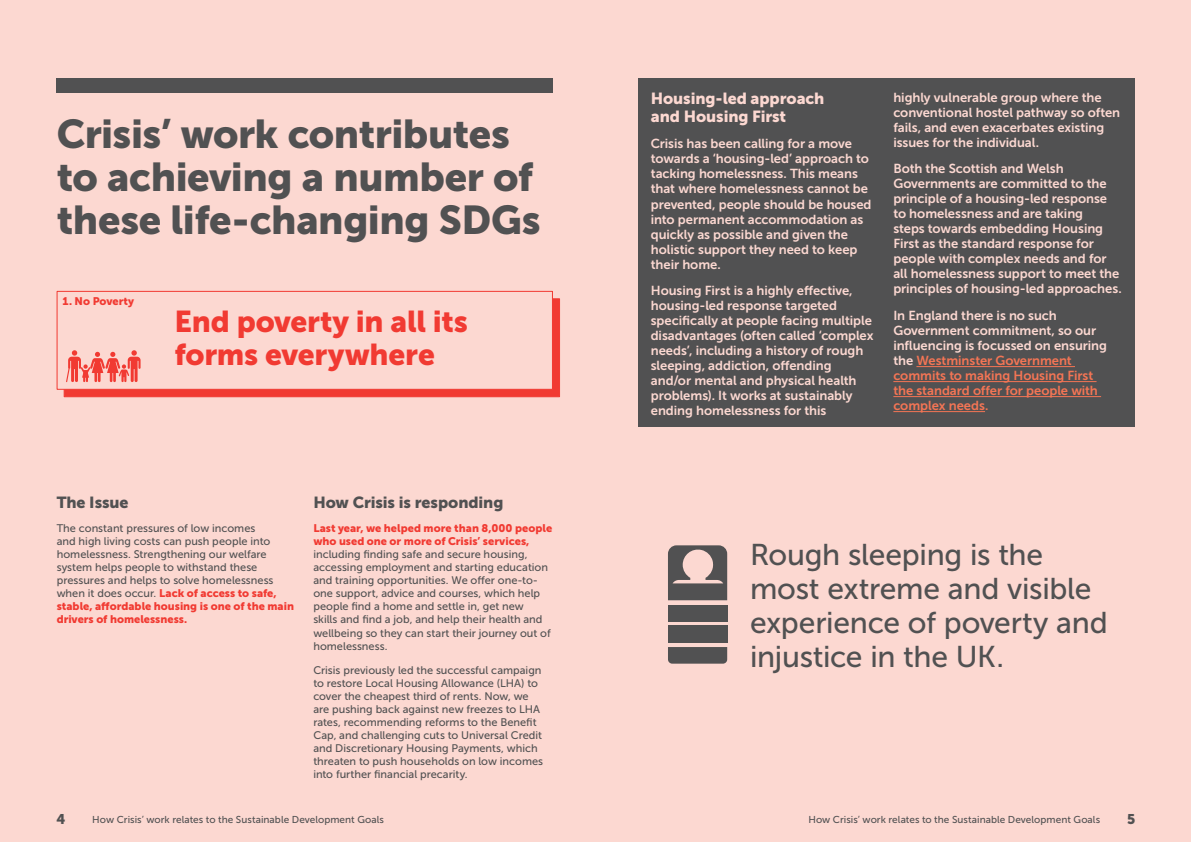
<style>
.page{position:relative;width:1191px;height:842px;background:#fcd8d1}
.page>*{position:absolute;margin:0;border:0;box-sizing:border-box;transform-origin:0 0}
.t1{font:40px/43px "Museo Sans 900";letter-spacing:-.01em;color:#515152}
.t2{font:30px/34px "Museo Sans 500";letter-spacing:-.01em;color:#515152}
.t3{font:30px/33px "Museo Sans 900";letter-spacing:-.005em;color:#f13a32}
.t4{font:16px/18px "Museo Sans 900";letter-spacing:-.005em;color:#fcd8d1}
.t5{font:16px "Museo Sans 900";letter-spacing:-.005em;color:#515152}
.t6{font:14px "Museo Sans 900";color:#515152}
.t7{font:13px/15px "Museo Sans 700";letter-spacing:-.005em;color:#fcd8d1}
.t8{font:13px/15px "Museo Sans 700";letter-spacing:-.005em;color:#f47555}
.t9{font:11px/13px "Museo Sans 500";color:#515152}
.t10{font:11px/13px "Museo Sans 900";color:#f13a32}
.t11{font:10px "Museo Sans 500";letter-spacing:.005em;color:#515152}
.s1{font-family:"Museo Sans 500";color:#515152}
.s2{color:#fcd8d1}
</style>
<div class="page">
<div style="left:64px;top:298px;width:496px;height:99px;background:#f13a32"></div>
<div style="left:57px;top:291px;width:496px;height:99px;background:#fcd8d1;border:1px solid #f13a32"></div>
<div style="left:57px;top:78px;width:496px;height:14px;background:#515152"></div>
<svg style="left:66px;top:350px;width:75px;height:32px"></svg>
<div style="left:638px;top:78px;width:496px;height:349px;background:#515152"></div>
<hr style="left:916px;top:366px;width:159px;height:1px;background:#f47555">
<hr style="left:893px;top:381px;width:203px;height:1px;background:#f47555">
<hr style="left:893px;top:396px;width:208px;height:1px;background:#f47555">
<hr style="left:893px;top:411px;width:92px;height:1px;background:#f47555">
<svg style="left:668px;top:545px;width:59px;height:55px"></svg>
<div style="left:668px;top:626px;width:59px;height:17px;background:#515152"></div>
<svg style="left:668px;top:647px;width:59px;height:17px"></svg>
<div style="left:668px;top:604px;width:59px;height:17px;background:#515152"></div>
<h1 class="t1" style="left:57px;top:112px;width:485px">Crisis’ work contributes to achieving a number of these life-changing SDGs</h1>
<p class="t10" style="left:63px;top:294px;width:73px">1. No Poverty</p>
<h2 class="t3" style="left:174px;top:305px;width:295px">End poverty in all its forms everywhere</h2>
<p class="t5" style="left:57px;top:493px;width:73px">The Issue</p>
<p class="t9" style="left:57px;top:522px;width:218px">The constant pressures of low incomes and high living costs can push people into homelessness. Strengthening our welfare system helps people to withstand these pressures and helps to solve homelessness</p>
<p class="t10" style="left:57px;top:587px;width:239px"><span class="s1">when it does occur.</span> Lack of access to safe, stable, affordable housing is one of the main drivers of homelessness.</p>
<p class="t5" style="left:313px;top:493px;width:192px">How Crisis is responding</p>
<p class="t10" style="left:313px;top:522px;width:240px">Last year, we helped more than 8,000 people who used one or more of Crisis’ services,</p>
<p class="t9" style="left:313px;top:548px;width:239px">including finding safe and secure housing, accessing employment and starting education and training opportunities. We offer one-to&shy;one support, advice and courses, which help people find a home and settle in, get new skills and find a job, and help their health and wellbeing so they can start their journey out of homelessness.</p>
<p class="t9" style="left:313px;top:664px;width:231px">Crisis previously led the successful campaign to restore Local Housing Allowance (LHA) to cover the cheapest third of rents. Now, we are pushing back against new freezes to LHA rates, recommending reforms to the Benefit Cap, and challenging cuts to Universal Credit and Discretionary Housing Payments, which threaten to push households on low incomes into further financial precarity.</p>
<p class="t4" style="left:651px;top:89px;width:175px">Housing-led approach and Housing First</p>
<p class="t7" style="left:651px;top:136px;width:222px">Crisis has been calling for a move towards a ‘housing-led’ approach to tacking homelessness. This means that where homelessness cannot be prevented, people should be housed into permanent accommodation as quickly as possible and given the holistic support they need to keep their home.</p>
<p class="t7" style="left:651px;top:283px;width:224px">Housing First is a highly effective, housing-led response targeted specifically at people facing multiple disadvantages (often called ‘complex needs’, including a history of rough sleeping, addiction, offending and/or mental and physical health problems). It works at sustainably ending homelessness for this</p>
<p class="t7" style="left:893px;top:90px;width:228px">highly vulnerable group where the conventional hostel pathway so often fails, and even exacerbates existing issues for the individual.</p>
<p class="t7" style="left:893px;top:161px;width:230px">Both the Scottish and Welsh Governments are committed to the principle of a housing-led response to homelessness and are taking<br>steps towards embedding Housing First as the standard response for people with complex needs and for all homelessness support to meet the principles of housing-led approaches.</p>
<p class="t8" style="left:893px;top:308px;width:215px"><span class="s2">In England there is no such<br>Government commitment, so our influencing is focussed on ensuring the</span> Westminster Government commits to making Housing First the standard offer for people with complex needs.</p>
<h2 class="t2" style="left:750px;top:538px;width:359px">Rough sleeping is the most extreme and visible experience of poverty and injustice in the UK.</h2>
<p class="t6" style="left:57px;top:811px;width:11px">4</p>
<p class="t11" style="left:92px;top:814px;width:293px">How Crisis’ work relates to the Sustainable Development Goals</p>
<p class="t11" style="left:808px;top:814px;width:293px">How Crisis’ work relates to the Sustainable Development Goals</p>
<p class="t6" style="left:1127px;top:811px;width:10px">5</p>
</div>
